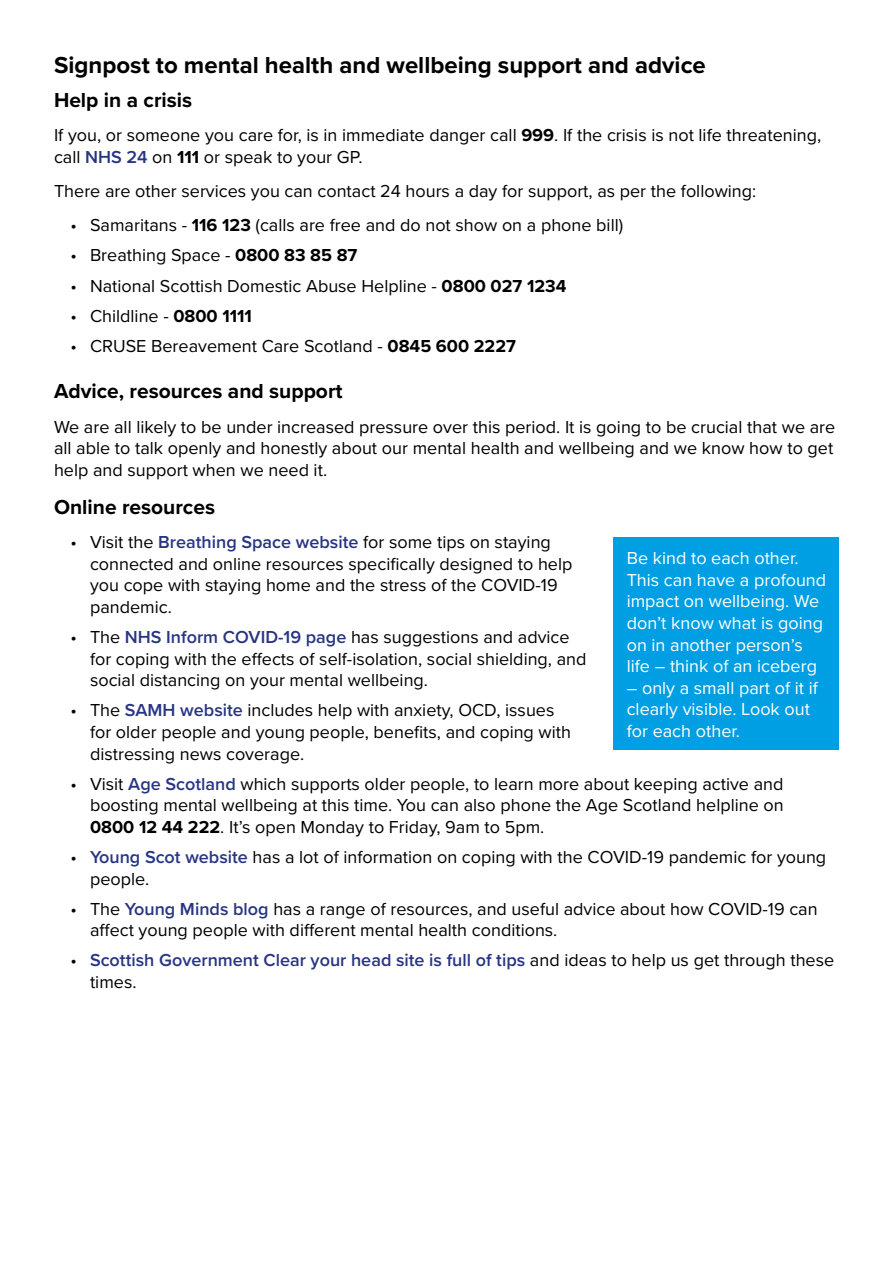
<style>
.page{position:relative;width:893px;height:1263px;background:#fff}
.page>*{position:absolute;margin:0;border:0;box-sizing:border-box;transform-origin:0 0}
.t1{font:700 24px "Proxima Nova";color:#000}
.t2{font:700 21px "Proxima Nova";color:#000}
.t3{font:18px/21.6px "Proxima Nova";color:#000}
.t4{font:18px/21.6px "Proxima Nova";color:#fff}
.t5{font:600 18px/21.6px "Proxima Nova";color:#283583}
.s1{font-weight:700}
.s2{font-weight:600;color:#283583}
.s3{font-weight:400;color:#000}
</style>
<div class="page">
<div style="left:614px;top:537px;width:225px;height:213px;background:#009fe3"></div>
<h1 class="t1" style="left:54px;top:51px;width:653px">Signpost to mental health and wellbeing support and advice</h1>
<p class="t2" style="left:54px;top:87px;width:140px">Help in a crisis</p>
<p class="t3" style="left:54px;top:125px;width:769px">If you, or someone you care for, is in immediate danger call <span class="s1">999</span>. If the crisis is not life threatening, call <span class="s2">NHS 24</span> on <span class="s1">111</span> or speak to your GP.</p>
<p class="t3" style="left:54px;top:181px;width:704px">There are other services you can contact 24 hours a day for support, as per the following:</p>
<p class="t3" style="left:71px;top:215px;width:554px">• Samaritans - <span class="s1">116 123</span> (calls are free and do not show on a phone bill)</p>
<p class="t3" style="left:71px;top:245px;width:288px">• Breathing Space - <span class="s1">0800 83 85 87</span></p>
<p class="t3" style="left:71px;top:275px;width:497px">• National Scottish Domestic Abuse Helpline - <span class="s1">0800 027 1234</span></p>
<p class="t3" style="left:71px;top:305px;width:183px">• Childline - <span class="s1">0800 1111</span></p>
<p class="t3" style="left:71px;top:335px;width:447px">• CRUSE Bereavement Care Scotland - <span class="s1">0845 600 2227</span></p>
<p class="t2" style="left:54px;top:379px;width:290px">Advice, resources and support</p>
<p class="t3" style="left:54px;top:416px;width:783px;text-align:justify">We are all likely to be under increased pressure over this period. It is going to be crucial that we are all able to talk openly and honestly about our mental health and wellbeing and we know how to get help and support when we need it.</p>
<p class="t2" style="left:54px;top:494px;width:163px">Online resources</p>
<p class="t3" style="left:90px;top:532px;width:484px;text-indent:-19px">• Visit the <span class="s2">Breathing Space website</span> for some tips on staying connected and online resources specifically designed to help you cope with staying home and the stress of the COVID-19 pandemic.</p>
<p class="t3" style="left:90px;top:627px;width:498px;text-indent:-19px">• The <span class="s2">NHS Inform COVID-19 page</span> has suggestions and advice for coping with the effects of self-isolation, social shielding, and social distancing on your mental wellbeing.</p>
<p class="t3" style="left:90px;top:700px;width:483px;text-indent:-19px">• The <span class="s2">SAMH website</span> includes help with anxiety, OCD, issues for older people and young people, benefits, and coping with distressing news coverage.</p>
<p class="t3" style="left:90px;top:773px;width:695px;text-align:justify;text-indent:-19px">• Visit <span class="s2">Age Scotland</span> which supports older people, to learn more about keeping active and boosting mental wellbeing at this time. You can also phone the Age Scotland helpline on <span class="s1">0800 12 44 222</span>. It’s open Monday to Friday, 9am to 5pm.</p>
<p class="t3" style="left:90px;top:846px;width:738px;text-indent:-19px">• <span class="s2">Young Scot website</span> has a lot of information on coping with the COVID-19 pandemic for young people.</p>
<p class="t3" style="left:90px;top:898px;width:729px;text-indent:-19px">• The <span class="s2">Young Minds blog</span> has a range of resources, and useful advice about how COVID-19 can affect young people with different mental health conditions.</p>
<p class="t5" style="left:90px;top:949px;width:746px;text-indent:-19px"><span class="s3">•</span> Scottish Government Clear your head site is full of tips <span class="s3">and ideas to help us get through these times.</span></p>
<p class="t4" style="left:627px;top:548px;width:201px">Be kind to each other.<br>This can have a profound impact on wellbeing. We don’t know what is going on in another person’s life – think of an iceberg</p>
<p class="t4" style="left:627px;top:677px;width:193px">– only a small part of it if clearly visible. Look out for each other.</p>
</div>
